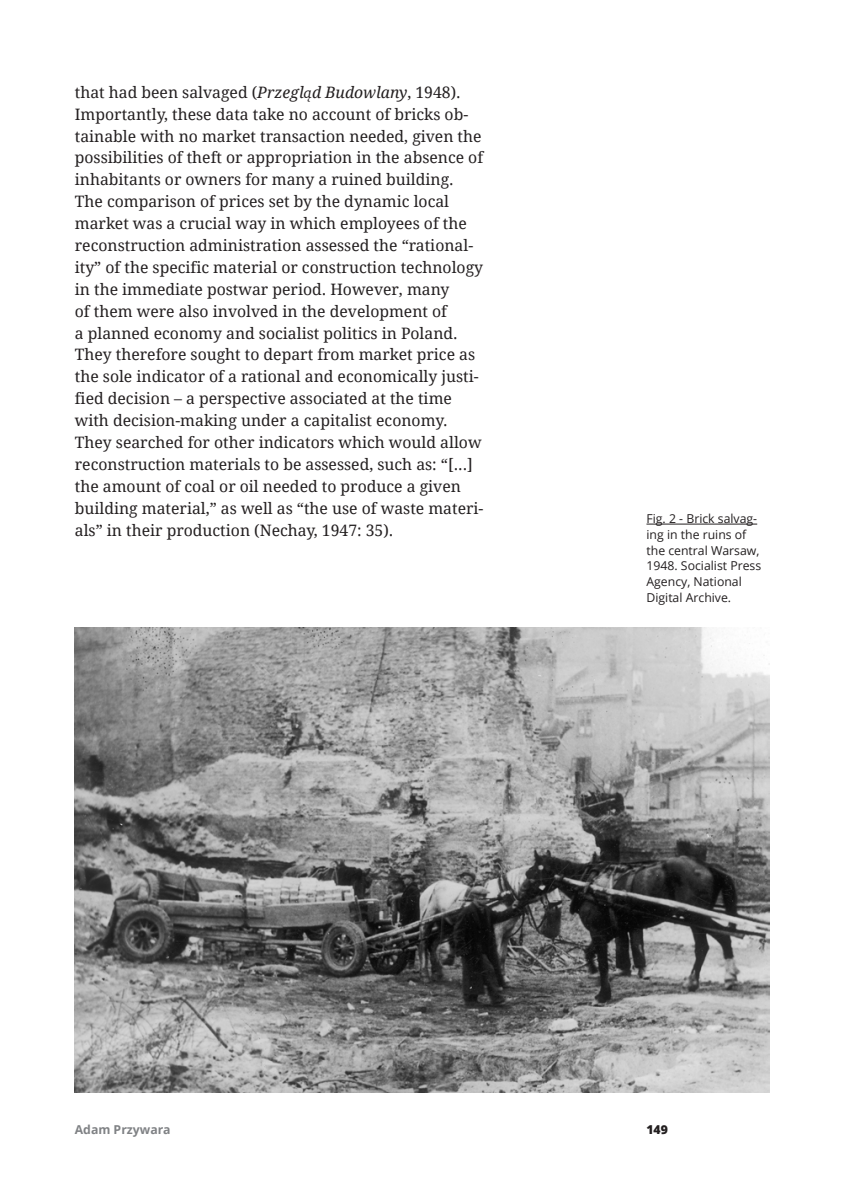
<style>
.page{position:relative;width:844px;height:1192px;background:#fff}
.page>*{position:absolute;margin:0;border:0;box-sizing:border-box;transform-origin:0 0}
.t1{font:15.75px/21.9px "Droid Serif";color:#231f20}
.t2{font:12.25px/15.8px "Open Sans";color:#231f20}
.t3{font:700 12.25px "Open Sans";color:#808285}
.t4{font:800 12.25px "Open Sans";color:#231f20}
.s1{font-style:italic}
.s2{font-family:"Charter";font-style:italic}
</style>
<div class="page">
<img style="left:75px;top:627px;width:694px;height:465px">
<hr style="left:646px;top:523px;width:111px;height:1px;background:#231f20">
<p class="t1" style="left:75px;top:81px;width:410px">that had been salvaged (<span class="s1">Przegl</span><span class="s2">ą</span><span class="s1">d Budowlany</span>, 1948).<br>Importantly, these data take no account of bricks ob&shy;tainable with no market transaction needed, given the possibilities of theft or appropriation in the absence of inhabitants or owners for many a ruined building.<br>The comparison of prices set by the dynamic local market was a crucial way in which employees of the reconstruction administration assessed the “rational&shy;ity” of the specific material or construction technology in the immediate postwar period. However, many<br>of them were also involved in the development of<br>a planned economy and socialist politics in Poland.<br>They therefore sought to depart from market price as the sole indicator of a rational and economically justi&shy;fied decision – a perspective associated at the time with decision-making under a capitalist economy.<br>They searched for other indicators which would allow reconstruction materials to be assessed, such as: “[...] the amount of coal or oil needed to produce a given building material,” as well as “the use of waste materi&shy;als” in their production (Nechay, 1947: 35).</p>
<p class="t2" style="left:646px;top:510px;width:116px">Fig. 2 - Brick salvag&shy;ing in the ruins of the central Warsaw,<br>1948. Socialist Press<br>Agency, National<br>Digital Archive.</p>
<p class="t3" style="left:75px;top:1120px;width:97px">Adam Przywara</p>
<p class="t4" style="left:646px;top:1120px;width:23px">149</p>
</div>
